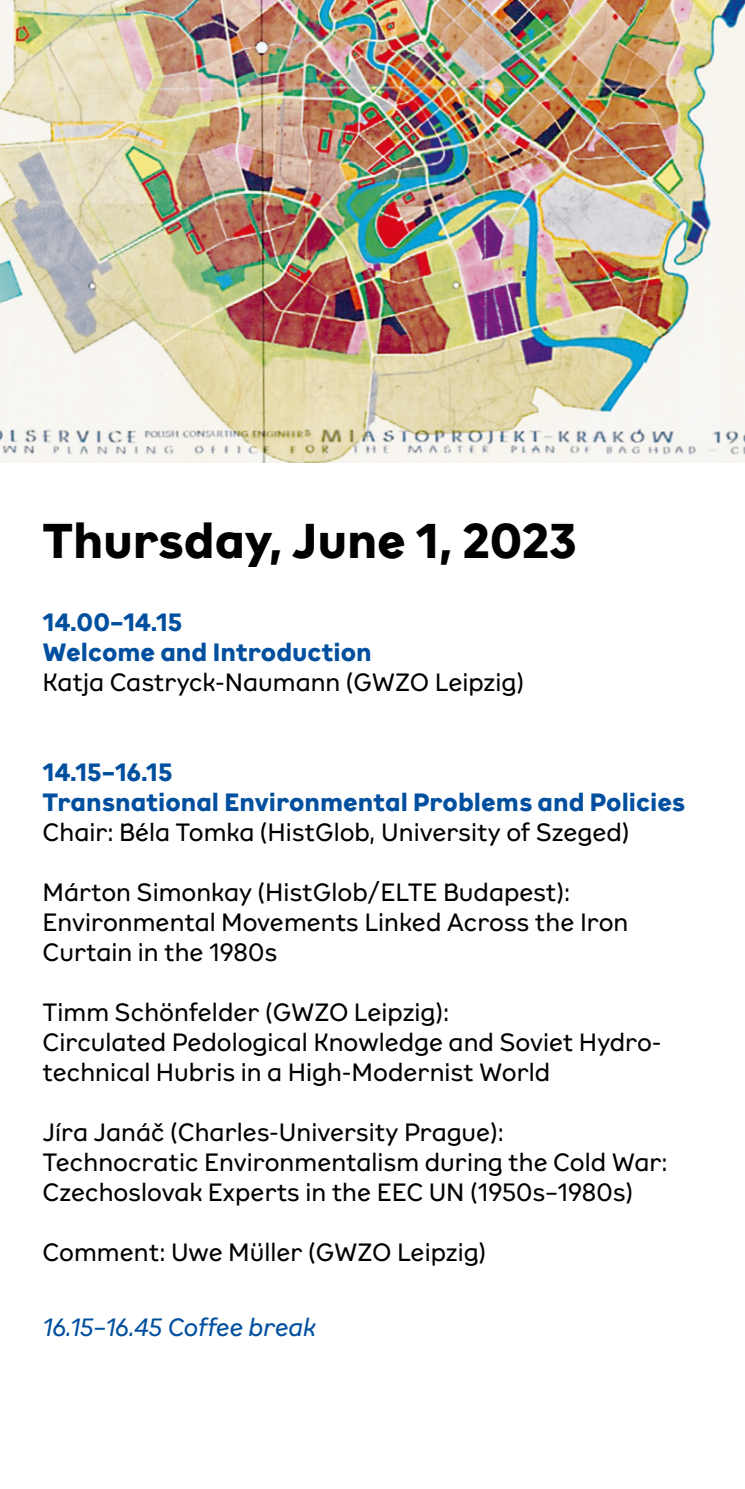
<style>
.page{position:relative;width:745px;height:1489px;background:#fff}
.page>*{position:absolute;margin:0;border:0;box-sizing:border-box;transform-origin:0 0}
.t1{font:700 48.75px "Leipzigzwo";letter-spacing:-.005em;color:#000}
.t2{font:25px/30px "Leipzigzwo";color:#000}
.t3{font:700 25px/30px "Leipzigzwo";color:#004f9f}
.t4{font:italic 25px "Leipzigzwo";color:#004f9f}
</style>
<div class="page">
<img style="left:0;top:0;width:744px;height:463px">
<h1 class="t1" style="left:43px;top:506px;width:535px">Thursday, June 1, 2023</h1>
<p class="t3" style="left:43px;top:606px;width:330px">14.00–14.15<br>Welcome and Introduction</p>
<p class="t2" style="left:43px;top:665px;width:482px">Katja Castryck-Naumann (GWZO Leipzig)</p>
<p class="t3" style="left:43px;top:756px;width:644px">14.15–16.15<br>Transnational Environmental Problems and Policies</p>
<p class="t2" style="left:43px;top:815px;width:588px">Chair: Béla Tomka (HistGlob, University of Szeged)</p>
<p class="t2" style="left:43px;top:875px;width:587px">Márton Simonkay (HistGlob/ELTE Budapest):<br>Environmental Movements Linked Across the Iron<br>Curtain in the 1980s</p>
<p class="t2" style="left:43px;top:995px;width:620px">Timm Schönfelder (GWZO Leipzig):<br>Circulated Pedological Knowledge and Soviet Hydro&shy;technical Hubris in a High-Modernist World</p>
<p class="t2" style="left:43px;top:1115px;width:626px">Jíra Janáč (Charles-University Prague):<br>Technocratic Environmentalism during the Cold War:<br>Czechoslovak Experts in the EEC UN (1950s–1980s)</p>
<p class="t2" style="left:43px;top:1235px;width:445px">Comment: Uwe Müller (GWZO Leipzig)</p>
<p class="t4" style="left:43px;top:1309px;width:275px">16.15–16.45 Coffee break</p>
</div>
